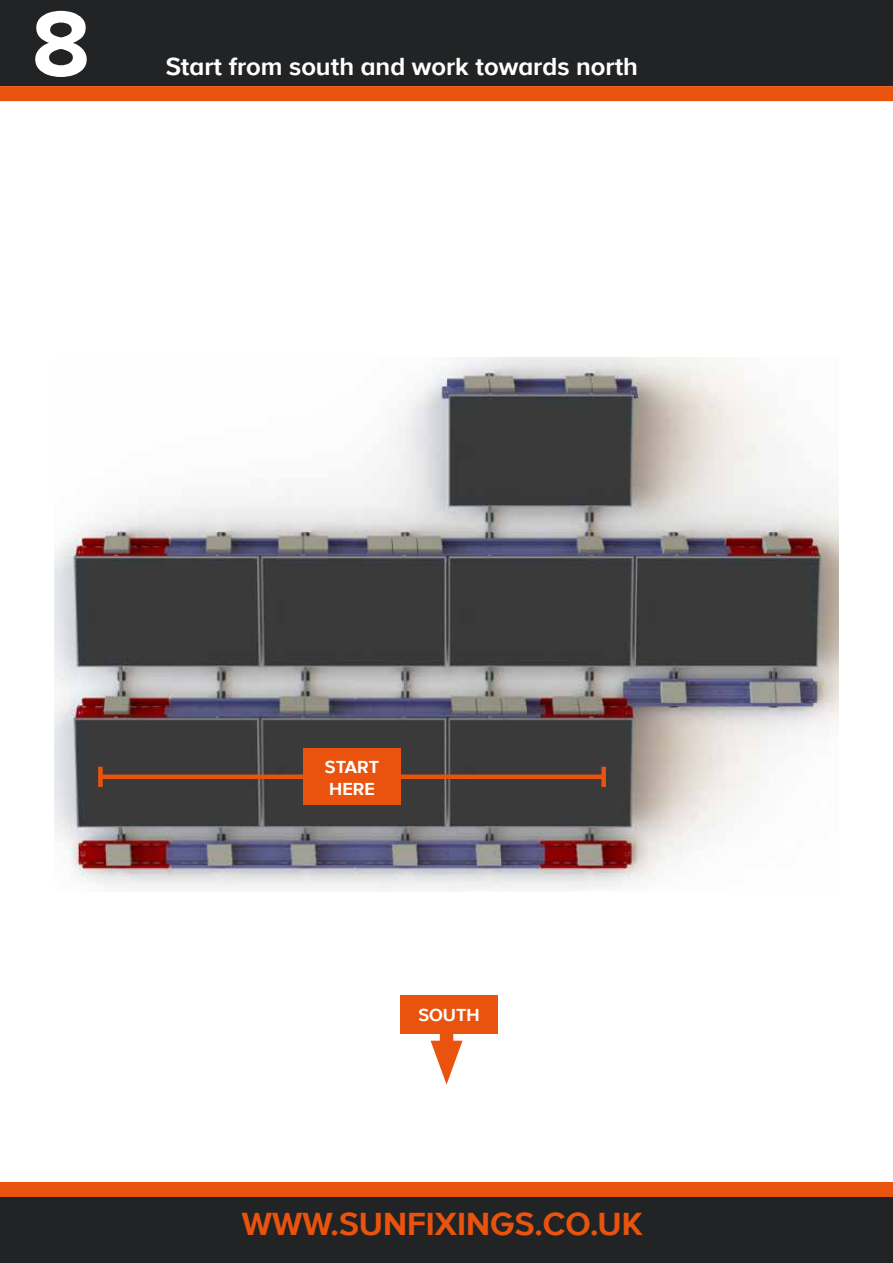
<style>
.page{position:relative;width:893px;height:1263px;background:#fff}
.page>*{position:absolute;margin:0;border:0;box-sizing:border-box;transform-origin:0 0}
.t1{font:700 96px "Proxima Nova A";color:#fff}
.t2{font:700 33px "Proxima Nova A";color:#e9530e}
.t3{font:700 25.5px "Proxima Nova A";color:#fff}
.t4{font:700 18px/21.6px "Proxima Nova A";color:#fff}
</style>
<div class="page">
<div style="left:0;top:0;width:893px;height:86px;background:#222324"></div>
<div style="left:0;top:1195px;width:893px;height:68px;background:#222324"></div>
<div style="left:0;top:1182px;width:893px;height:15px;background:#e9530e"></div>
<div style="left:0;top:86px;width:893px;height:15px;background:#e9530e"></div>
<img style="left:54px;top:357px;width:785px;height:534px">
<div style="left:440px;top:1028px;width:13px;height:31px;background:#e9530e"></div>
<svg style="left:431px;top:1041px;width:32px;height:43px"></svg>
<div style="left:400px;top:995px;width:98px;height:38px;background:#e9530e"></div>
<div style="left:100px;top:774px;width:504px;height:5px;background:#e9530e"></div>
<div style="left:98px;top:767px;width:5px;height:20px;background:#e9530e"></div>
<div style="left:601px;top:767px;width:5px;height:20px;background:#e9530e"></div>
<div style="left:303px;top:748px;width:98px;height:57px;background:#e9530e"></div>
<h1 class="t1" style="left:32px;top:-11px;width:60px">8</h1>
<p class="t3" style="left:166px;top:52px;width:474px">Start from south and work towards north</p>
<p class="t4" style="left:325px;top:757px;width:56px">START<br>HERE</p>
<p class="t4" style="left:418px;top:1005px;width:63px">SOUTH</p>
<p class="t2" style="left:242px;top:1205px;width:402px">WWW.SUNFIXINGS.CO.UK</p>
</div>
